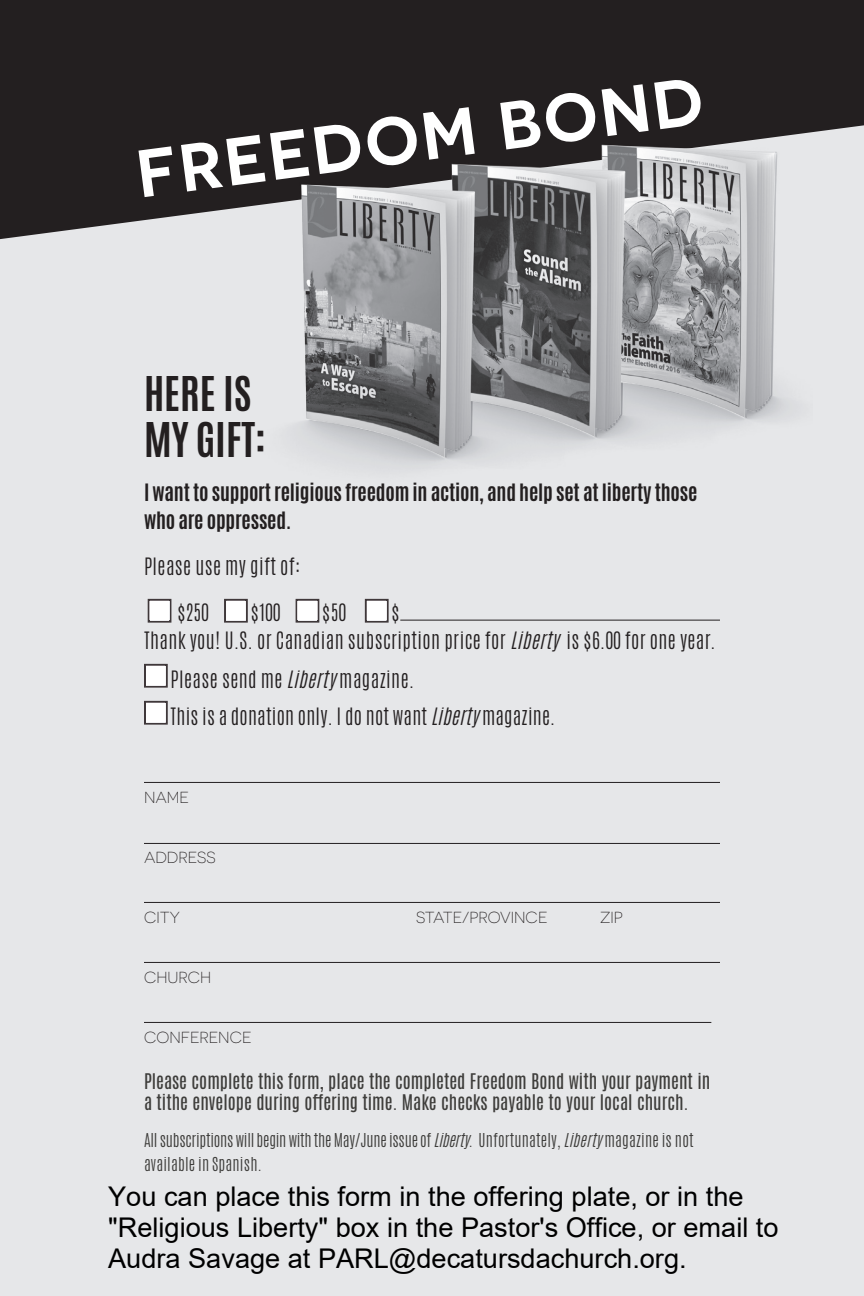
<style>
.page{position:relative;width:864px;height:1296px;background:#e6e7e9}
.page>*{position:absolute;margin:0;border:0;box-sizing:border-box;transform-origin:0 0}
.t1{font:600 67px "Novecentosanswide";color:#fff}
.t2{font:700 40px/46px "Antonio";color:#231f20}
.t3{font:27.2px/31.2px "Arial";color:#000}
.t4{font:300 20px/28px "Antonio";letter-spacing:.02em;color:#231f20}
.t5{font:700 20px/28px "Antonio";letter-spacing:-.01em;color:#231f20}
.t6{font:18px/21.6px "Antonio";color:#3e3d3b}
.t7{font:300 16px/24px "Antonio";letter-spacing:.01em;color:#3e3d3b}
.t8{font:300 16px "Novecentosanswide";color:#231f20}
.s1{font-style:italic}
</style>
<div class="page">
<svg style="left:0;top:0;width:864px;height:239px;background:#312d2e"></svg>
<div style="left:149px;top:600px;width:21px;height:22px;background:#fff"></div>
<div style="left:148px;top:599px;width:23px;height:24px;border:2px solid #231f20"></div>
<div style="left:225px;top:600px;width:22px;height:22px;background:#fff"></div>
<div style="left:224px;top:599px;width:24px;height:24px;border:2px solid #231f20"></div>
<div style="left:297px;top:600px;width:21px;height:22px;background:#fff"></div>
<div style="left:296px;top:599px;width:23px;height:24px;border:2px solid #231f20"></div>
<div style="left:366px;top:600px;width:22px;height:22px;background:#fff"></div>
<div style="left:365px;top:599px;width:24px;height:24px;border:2px solid #231f20"></div>
<hr style="left:400px;top:620px;width:320px;height:1px;background:#231f20">
<div style="left:145px;top:665px;width:22px;height:22px;background:#fff"></div>
<div style="left:144px;top:664px;width:24px;height:24px;border:2px solid #231f20"></div>
<div style="left:145px;top:702px;width:22px;height:22px;background:#fff"></div>
<div style="left:144px;top:701px;width:24px;height:24px;border:2px solid #231f20"></div>
<hr style="left:144px;top:782px;width:576px;height:1px;background:#231f20">
<hr style="left:144px;top:843px;width:576px;height:1px;background:#231f20">
<hr style="left:144px;top:902px;width:576px;height:1px;background:#231f20">
<hr style="left:144px;top:962px;width:576px;height:1px;background:#231f20">
<hr style="left:144px;top:1022px;width:567px;height:1px;background:#231f20">
<img style="left:248px;top:113px;width:563px;height:354px">
<h1 class="t1" style="left:132px;top:132px;width:571px;rotate:-7deg">FREEDOM BOND</h1>
<h2 class="t2" style="left:144px;top:371px;width:124px">HERE IS<br>MY GIFT:</h2>
<p class="t5" style="left:144px;top:478px;width:555px">I want to support religious freedom in action, and help set at liberty those who are oppressed.</p>
<p class="t4" style="left:144px;top:552px;width:158px">Please use my gift of:</p>
<p class="t4" style="left:177px;top:598px;width:33px">$250</p>
<p class="t4" style="left:251px;top:598px;width:31px">$100</p>
<p class="t4" style="left:322px;top:598px;width:25px">$50</p>
<p class="t4" style="left:144px;top:598px;width:573px;text-indent:248px">$<br>Thank you! U.S. or Canadian subscription price for <span class="s1">Liberty</span> is $6.00 for one year.</p>
<p class="t4" style="left:171px;top:661px;width:386px;line-height:37px">Please send me <span class="s1">Liberty</span>magazine.<br>This is a donation only. I do not want <span class="s1">Liberty</span>magazine.</p>
<p class="t8" style="left:144px;top:788px;width:47px">NAME</p>
<p class="t8" style="left:144px;top:848px;width:73px">ADDRESS</p>
<p class="t8" style="left:144px;top:908px;width:37px">CITY</p>
<p class="t8" style="left:416px;top:908px;width:133px">STATE/PROVINCE</p>
<p class="t8" style="left:600px;top:908px;width:24px">ZIP</p>
<p class="t8" style="left:144px;top:968px;width:69px">CHURCH</p>
<p class="t8" style="left:144px;top:1028px;width:109px">CONFERENCE</p>
<p class="t6" style="left:144px;top:1070px;width:568px">Please complete this form, place the completed Freedom Bond with your payment in a tithe envelope during offering time. Make checks payable to your local church.</p>
<p class="t7" style="left:144px;top:1128px;width:551px">All subscriptions will begin with the May/June issue of <span class="s1">Liberty</span>. Unfortunately, <span class="s1">Liberty</span>magazine is not available in Spanish.</p>
<h3 class="t3" style="left:108px;top:1180px;width:672px">You can place this form in the offering plate, or in the "Religious Liberty" box in the Pastor's Office, or email to<br>Audra Savage at PARL@decatursdachurch.org.</h3>
</div>
